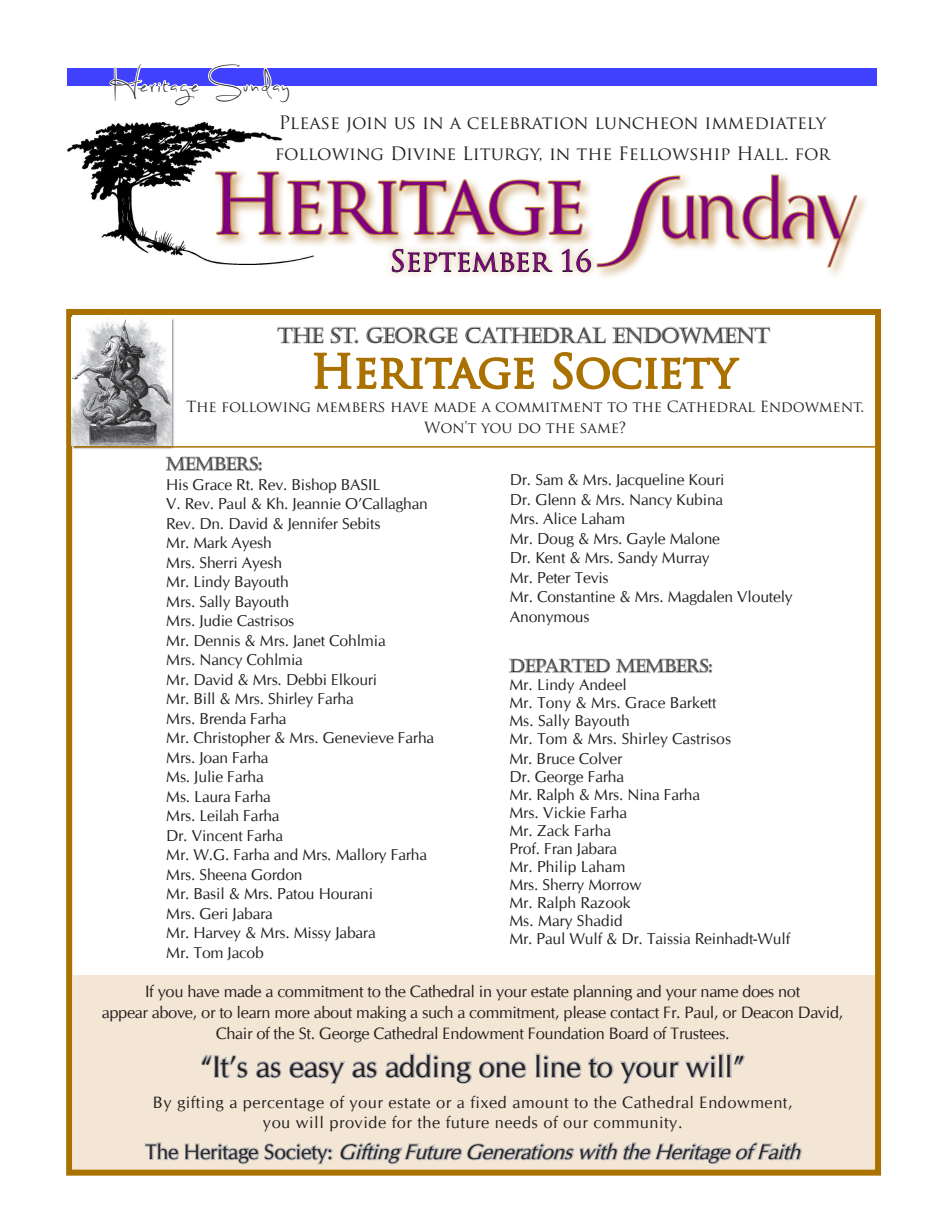
<style>
.page{position:relative;width:945px;height:1215px;background:#fff}
.page>*{position:absolute;margin:0;border:0;box-sizing:border-box;transform-origin:0 0}
.t1{font:106.2px "Smart Frocks NF";color:#800080}
.t2{font:81.3px "Trajan Pro";letter-spacing:-.06em;color:#800080}
.t3{font:45px "Trajan Pro";letter-spacing:-.01em;color:#aa7100}
.t4{font:31.5px "Sweetly Broken";letter-spacing:.06em;color:#231f20}
.t5{font:30px "CG Omega";letter-spacing:-.01em;color:#231f20}
.t6{font:28.65px "Trajan Pro";color:#800080}
.t7{font:italic 21px "CG Omega";color:#231f20}
.t8{font:21px "Castellar";letter-spacing:-.01em;color:#231f20}
.t9{font:18px/31.5px "Trajan Pro";color:#231f20}
.t10{font:18px "Castellar";letter-spacing:-.01em;color:#231f20}
.t11{font:16.5px/21px "CG Omega";letter-spacing:-.02em;color:#231f20;text-align:center}
.t12{font:16.5px/19.5px "CG Omega";letter-spacing:.03em;color:#231f20;text-align:center}
.t13{font:15.75px/19.5px "CG Omega";letter-spacing:-.01em;color:#231f20}
.t14{font:15px/21px "Trajan Pro";letter-spacing:-.01em;color:#231f20;text-align:center}
.s1{font-style:normal}
</style>
<div class="page">
<div style="left:67px;top:68px;width:810px;height:18px;background:#4040ff"></div>
<svg style="left:109px;top:68px;width:175px;height:55px"></svg>
<img style="left:67px;top:123px;width:215px;height:140px">
<div style="left:594px;top:170px;width:275px;height:110px;background:#ba853d;opacity:.75"></div>
<div style="left:211px;top:168px;width:383px;height:81px;background:#fff"></div>
<div style="left:73px;top:975px;width:803px;height:199px;background:#f3e6d5"></div>
<svg style="left:201px;top:1053px;width:326px;height:31px"></svg>
<svg style="left:535px;top:1053px;width:210px;height:31px"></svg>
<svg style="left:144px;top:1142px;width:658px;height:23px"></svg>
<div style="left:66px;top:309px;width:815px;height:867px;border:6px solid #aa7100"></div>
<div style="left:71px;top:317px;width:104px;height:133px;background:#231f20;opacity:.75"></div>
<img style="left:72px;top:318px;width:99px;height:128px">
<svg style="left:214px;top:170px;width:645px;height:220px"></svg>
<svg style="left:165px;top:456px;width:97px;height:15px"></svg>
<svg style="left:509px;top:658px;width:204px;height:16px"></svg>
<hr style="left:74px;top:446px;width:804px;height:2px;background:#aa7100">
<h3 class="t4" style="left:109px;top:62px;width:182px">Heritage Sunday</h3>
<p class="t9" style="left:275px;top:106px;width:557px">Please join us in a celebration luncheon immediately following Divine Liturgy, in the Fellowship Hall. for</p>
<h2 class="t2" style="left:209px;top:153px;width:380px">Heritage</h2>
<h3 class="t6" style="left:390px;top:243px;width:204px">September 16</h3>
<h1 class="t1" style="left:595px;top:154px;width:265px">Sunday</h1>
<h3 class="t8" style="left:278px;top:323px;width:493px">THE ST. GEORGE CATHEDRAL ENDOWMENT</h3>
<h3 class="t3" style="left:311px;top:343px;width:427px">Heritage Society</h3>
<p class="t14" style="left:186px;top:396px;width:679px">The following members have made a commitment to the Cathedral Endowment.<br>Won’t you do the same?</p>
<p class="t10" style="left:166px;top:454px;width:98px">MEMBERS:</p>
<p class="t13" style="left:166px;top:475px;width:269px">His Grace Rt. Rev. Bishop BASIL<br>V. Rev. Paul &amp; Kh. Jeannie O’Callaghan<br>Rev. Dn. David &amp; Jennifer Sebits<br>Mr. Mark Ayesh<br>Mrs. Sherri Ayesh<br>Mr. Lindy Bayouth<br>Mrs. Sally Bayouth<br>Mrs. Judie Castrisos<br>Mr. Dennis &amp; Mrs. Janet Cohlmia<br>Mrs. Nancy Cohlmia<br>Mr. David &amp; Mrs. Debbi Elkouri<br>Mr. Bill &amp; Mrs. Shirley Farha<br>Mrs. Brenda Farha<br>Mr. Christopher &amp; Mrs. Genevieve Farha<br>Mrs. Joan Farha<br>Ms. Julie Farha<br>Ms. Laura Farha<br>Mrs. Leilah Farha<br>Dr. Vincent Farha<br>Mr. W.G. Farha and Mrs. Mallory Farha<br>Mrs. Sheena Gordon<br>Mr. Basil &amp; Mrs. Patou Hourani<br>Mrs. Geri Jabara<br>Mr. Harvey &amp; Mrs. Missy Jabara<br>Mr. Tom Jacob</p>
<p class="t13" style="left:510px;top:471px;width:284px">Dr. Sam &amp; Mrs. Jacqueline Kouri<br>Dr. Glenn &amp; Mrs. Nancy Kubina<br>Mrs. Alice Laham<br>Mr. Doug &amp; Mrs. Gayle Malone<br>Dr. Kent &amp; Mrs. Sandy Murray<br>Mr. Peter Tevis<br>Mr. Constantine &amp; Mrs. Magdalen Vloutely<br>Anonymous</p>
<p class="t10" style="left:509px;top:656px;width:205px">DEPARTED MEMBERS:</p>
<p class="t13" style="left:509px;top:676px;width:223px;line-height:18px">Mr. Lindy Andeel<br>Mr. Tony &amp; Mrs. Grace Barkett<br>Ms. Sally Bayouth<br>Mr. Tom &amp; Mrs. Shirley Castrisos</p>
<p class="t13" style="left:509px;top:750px;width:282px;line-height:18px">Mr. Bruce Colver<br>Dr. George Farha<br>Mr. Ralph &amp; Mrs. Nina Farha<br>Mrs. Vickie Farha<br>Mr. Zack Farha<br>Prof. Fran Jabara<br>Mr. Philip Laham<br>Mrs. Sherry Morrow<br>Mr. Ralph Razook<br>Ms. Mary Shadid<br>Mr. Paul Wulf &amp; Dr. Taissia Reinhadt-Wulf</p>
<p class="t11" style="left:102px;top:981px;width:743px">If you have made a commitment to the Cathedral in your estate planning and your name does not<br>appear above, or to learn more about making a such a commitment, please contact Fr. Paul, or Deacon David,<br>Chair of the St. George Cathedral Endowment Foundation Board of Trustees.</p>
<h3 class="t5" style="left:200px;top:1049px;width:547px">“It’s as easy as adding one line to your will”</h3>
<p class="t12" style="left:153px;top:1093px;width:641px">By gifting a percentage of your estate or a fixed amount to the Cathedral Endowment, you will provide for the future needs of our community.</p>
<h3 class="t7" style="left:145px;top:1140px;width:663px"><span class="s1">T h e H e r i t a g e S o c i e t y :</span> GiftingFutureGenerationswiththeHeritageofFaith</h3>
</div>
